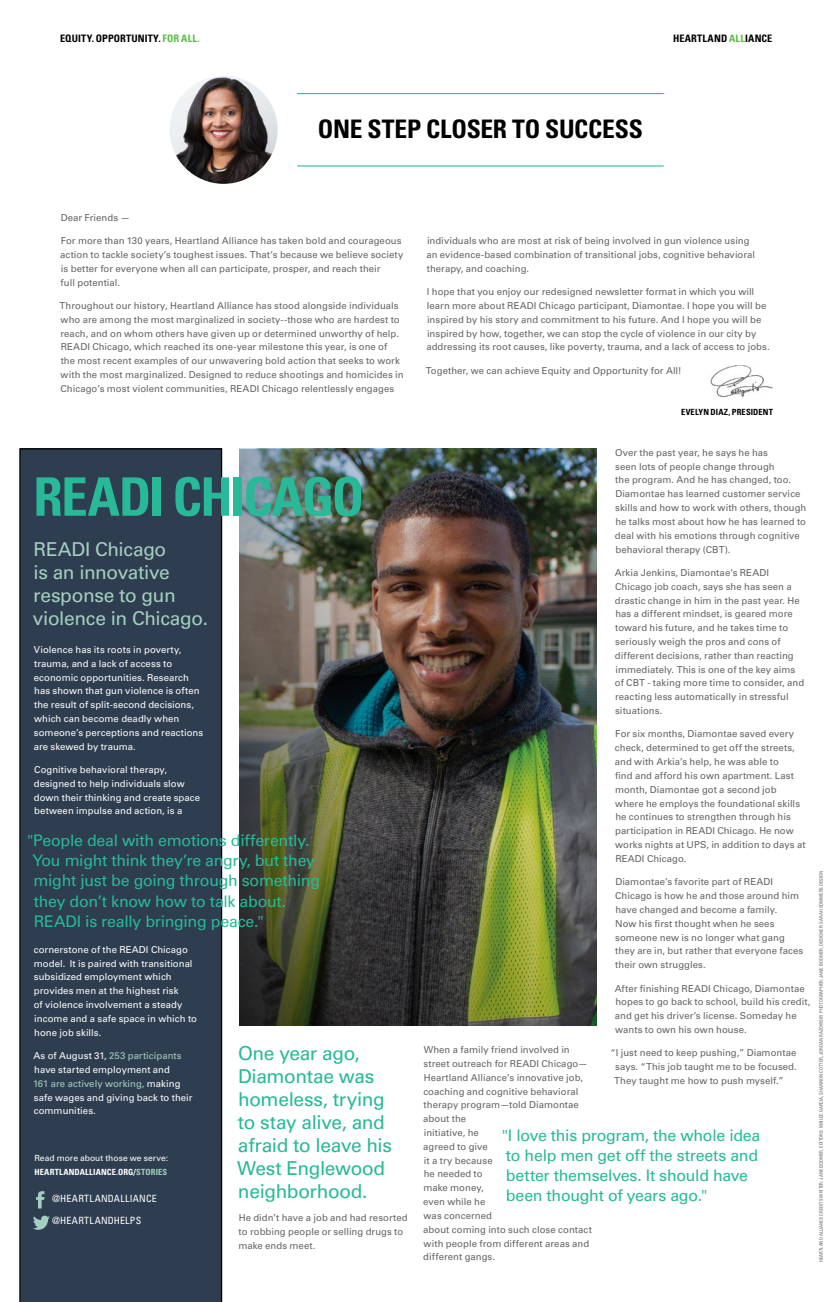
<style>
.page{position:relative;width:833px;height:1302px;background:#fff}
.page>*{position:absolute;margin:0;border:0;box-sizing:border-box;transform-origin:0 0}
.t1{font:700 condensed 53.12px "Univers LT Std";letter-spacing:-.035em;color:#28b998}
.t2{font:700 condensed 25.5px "Univers LT Std";letter-spacing:-.01em;color:#000}
.t3{font:19.12px/23px "Univers LT Std";letter-spacing:-.02em;color:#28b998}
.t4{font:19.12px/23px "Univers LT Std";letter-spacing:-.02em;color:#a5cfc0}
.t5{font:16px/20.2px "Univers LT Std";letter-spacing:-.02em;color:#28b998}
.t6{font:700 condensed 10.25px "Univers LT Std";letter-spacing:.015em;color:#000}
.t7{font:condensed 10px/21.9px "Univers LT Std";letter-spacing:.03em;color:#fff}
.t8{font:9.62px/13.8px "Univers LT Std";letter-spacing:.005em;color:#636466}
.t9{font:9.62px/13.8px "Univers LT Std";letter-spacing:.005em;color:#fff}
.t10{font:8.5px/13.9px "Univers LT Std";letter-spacing:.005em;color:#fff}
.t11{font:700 condensed 8.5px "Univers LT Std";letter-spacing:.015em;color:#000}
.t12{font:condensed 4.75px "Univers LT Std";color:#636466}
.s1{color:#5fbb46}
.s2{color:#a5cfc0}
.s3{font-weight:700;font-stretch:condensed}
.s4{font-weight:700;font-stretch:condensed;color:#a5cfc0}
</style>
<div class="page">
<hr style="left:297px;top:93px;width:366px;height:1px;background:#28b998">
<hr style="left:297px;top:165px;width:366px;height:1px;background:#28b998">
<img style="left:169px;top:76px;width:109px;height:108px;border-radius:54px">
<img style="left:710px;top:365px;width:63px;height:33px">
<div style="left:19px;top:448px;width:203px;height:853px;background:#2e3d50"></div>
<svg style="left:36px;top:1191px;width:8px;height:17px"></svg>
<svg style="left:33px;top:1215px;width:17px;height:14px"></svg>
<img style="left:239px;top:449px;width:357px;height:576px">
<p class="t6" style="left:60px;top:32px;width:141px">EQUITY. OPPORTUNITY. <span class="s1">FOR ALL.</span></p>
<p class="t6" style="left:673px;top:32px;width:101px">HEARTLAND <span class="s1">ALL</span>IANCE</p>
<h2 class="t2" style="left:318px;top:114px;width:327px">ONE STEP CLOSER TO SUCCESS</h2>
<p class="t8" style="left:61px;top:210px;width:71px">Dear Friends —</p>
<p class="t8" style="left:60px;top:234px;width:345px">For more than 130 years, Heartland Alliance has taken bold and courageous action to tackle society’s toughest issues. That’s because we believe society is better for everyone when all can participate, prosper, and reach their<br>full potential.</p>
<p class="t8" style="left:60px;top:299px;width:345px">Throughout our history, Heartland Alliance has stood alongside individuals who are among the most marginalized in society--those who are hardest to reach, and on whom others have given up or determined unworthy of help.<br>READI Chicago, which reached its one-year milestone this year, is one of<br>the most recent examples of our unwavering bold action that seeks to work with the most marginalized. Designed to reduce shootings and homicides in Chicago’s most violent communities, READI Chicago relentlessly engages</p>
<h1 class="t1" style="left:33px;top:464px;width:332px">READI CHICAGO</h1>
<h3 class="t4" style="left:33px;top:538px;width:177px">READI Chicago<br>is an innovative response to gun violence in Chicago.</h3>
<p class="t9" style="left:34px;top:642px;width:171px">Violence has its roots in poverty, trauma, and a lack of access to economic opportunities. Research has shown that gun violence is often the result of split-second decisions, which can become deadly when someone’s perceptions and reactions are skewed by trauma.</p>
<p class="t9" style="left:34px;top:762px;width:168px">Cognitive behavioral therapy, designed to help individuals slow down their thinking and create space between impulse and action, is a</p>
<h3 class="t5" style="left:32px;top:830px;width:289px;text-indent:-5px">"People deal with emotions differently.<br>You might think they’re angry, but they might just be going through something they don’t know how to talk about.<br>READI is really bringing peace."</h3>
<p class="t9" style="left:34px;top:942px;width:165px">cornerstone of the READI Chicago model. It is paired with transitional subsidized employment which provides men at the highest risk<br>of violence involvement a steady income and a safe space in which to hone job skills.</p>
<p class="t9" style="left:33px;top:1048px;width:161px">As of August 31, <span class="s2">253 participants </span>have started employment and<br><span class="s2">161 are actively working,</span> making safe wages and giving back to their communities.</p>
<p class="t10" style="left:34px;top:1151px;width:135px">Read more about those we serve:<br><span class="s3">HEARTLANDALLIANCE.ORG/</span><span class="s4">STORIES</span></p>
<p class="t7" style="left:52px;top:1187px;width:106px">@HEARTLANDALLIANCE @HEARTLANDHELPS</p>
<h3 class="t3" style="left:237px;top:1041px;width:156px">One year ago,<br>Diamontae was homeless, trying to stay alive, and afraid to leave his<br>West Englewood neighborhood.</h3>
<p class="t8" style="left:238px;top:1210px;width:171px">He didn’t have a job and had resorted to robbing people or selling drugs to make ends meet.</p>
<p class="t8" style="left:426px;top:234px;width:330px">individuals who are most at risk of being involved in gun violence using an evidence-based combination of transitional jobs, cognitive behavioral therapy, and coaching.</p>
<p class="t8" style="left:426px;top:285px;width:345px">I hope that you enjoy our redesigned newsletter format in which you will learn more about READI Chicago participant, Diamontae. I hope you will be inspired by his story and commitment to his future. And I hope you will be inspired by how, together, we can stop the cycle of violence in our city by addressing its root causes, like poverty, trauma, and a lack of access to jobs.</p>
<p class="t8" style="left:426px;top:363px;width:257px">Together, we can achieve Equity and Opportunity for All!</p>
<p class="t11" style="left:681px;top:407px;width:93px">EVELYN DIAZ, PRESIDENT</p>
<p class="t8" style="left:614px;top:445px;width:193px">Over the past year, he says he has<br>seen lots of people change through<br>the program. And he has changed, too.<br>Diamontae has learned customer service skills and how to work with others, though he talks most about how he has learned to deal with his emotions through cognitive behavioral therapy (CBT).</p>
<p class="t8" style="left:614px;top:565px;width:191px">Arkia Jenkins, Diamontae’s READI Chicago job coach, says she has seen a drastic change in him in the past year. He has a different mindset, is geared more toward his future, and he takes time to seriously weigh the pros and cons of different decisions, rather than reacting immediately. This is one of the key aims of CBT - taking more time to consider, and reacting less automatically in stressful situations.</p>
<p class="t8" style="left:614px;top:727px;width:192px">For six months, Diamontae saved every check, determined to get off the streets, and with Arkia’s help, he was able to<br>find and afford his own apartment. Last month, Diamontae got a second job where he employs the foundational skills he continues to strengthen through his participation in READI Chicago. He now works nights at UPS, in addition to days at READI Chicago.</p>
<p class="t8" style="left:615px;top:874px;width:190px">Diamontae’s favorite part of READI Chicago is how he and those around him have changed and become a family.<br>Now his first thought when he sees someone new is no longer what gang they are in, but rather that everyone faces their own struggles.</p>
<p class="t8" style="left:614px;top:981px;width:197px">After finishing READI Chicago, Diamontae hopes to go back to school, build his credit, and get his driver’s license. Someday he wants to own his own house.</p>
<p class="t8" style="left:614px;top:1046px;width:184px;text-align:justify;text-indent:-4px">“I just need to keep pushing,” Diamontae says. “This job taught me to be focused.<br>They taught me how to push myself.”</p>
<p class="t8" style="left:423px;top:1042px;width:170px">When a family friend involved in street outreach for READI Chicago—<br>Heartland Alliance’s innovative job, coaching and cognitive behavioral therapy program—told Diamontae about the<br>initiative, he<br>agreed to give<br>it a try because<br>he needed to<br>make money,<br>even while he<br>was concerned<br>about coming into such close contact with people from different areas and different gangs.</p>
<h3 class="t5" style="left:502px;top:1124px;width:260px">"I love this program, the whole idea to help men get off the streets and better themselves. It should have been thought of years ago."</h3>
<p class="t12" style="left:818px;top:1261px;width:393px;rotate:-90deg">HEARTLAND ALLIANCE CREDITS WRITER: JANE BODMER, EDITORS: MAILEE GARCIA, SHANNON COTTER, JORDAN RAZOWSKY PHOTOGRAPHER: JANE BODMER, DESIGNER: SARAH SOMMERS DESIGN</p>
</div>
